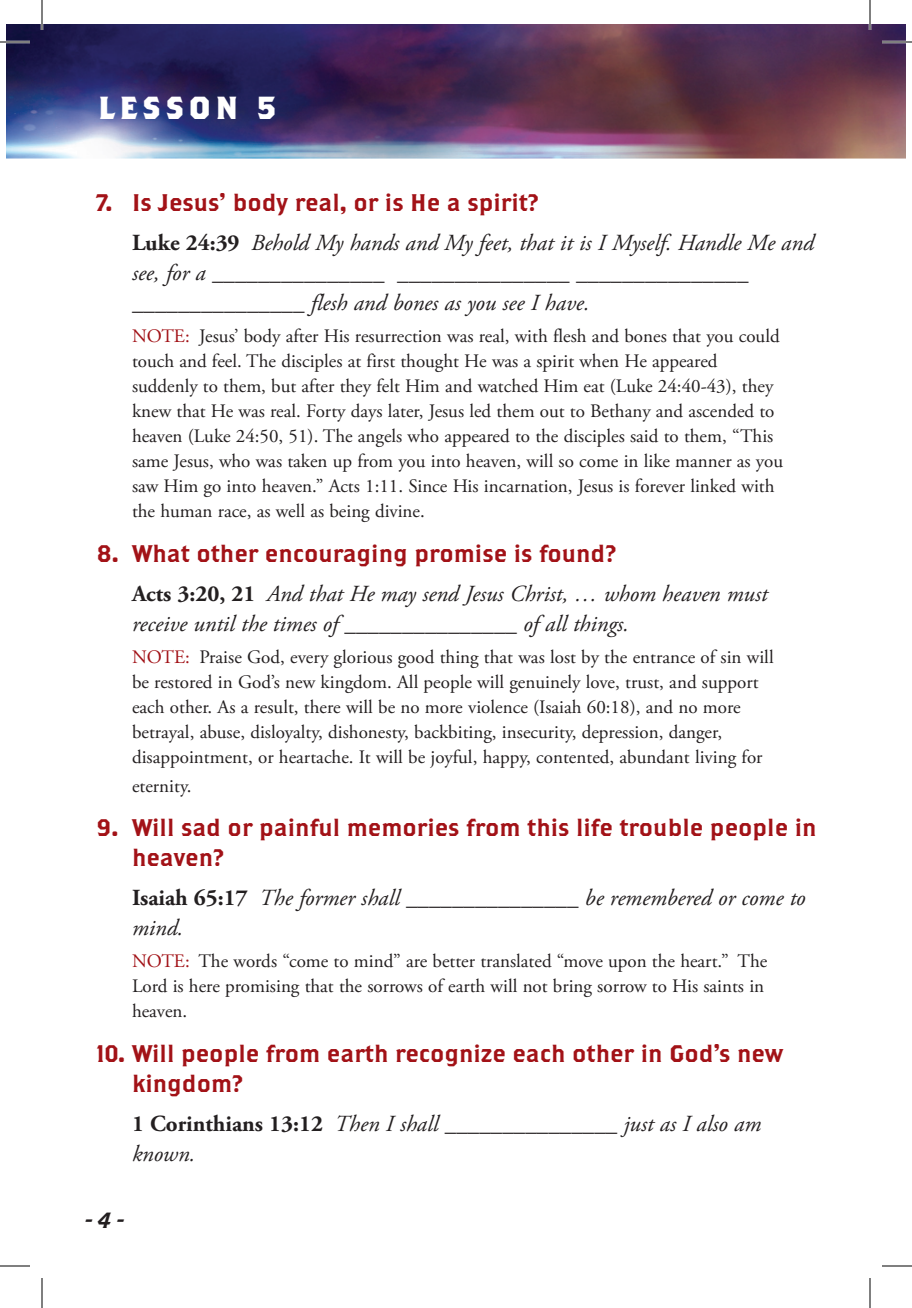
<style>
.page{position:relative;width:912px;height:1308px;background:#fff}
.page>*{position:absolute;margin:0;border:0;box-sizing:border-box;transform-origin:0 0}
.t1{font:700 31.8px "Brothers OT";letter-spacing:.15em;color:#fff}
.QUESTION{font:24px/30px "Brothers OT";color:#a21217}
.VERSES{font:italic 23px/30px "Adobe Garamond Pro";color:#231f20}
.t2{font:22px "Brothers OT Super Slant";color:#231f20}
.NOTE{font:19px/25px "Adobe Garamond Pro";color:#231f20}
.s1{font-weight:700;font-style:normal}
.s2{color:#a21217}
</style>
<div class="page">
<img style="left:6px;top:24px;width:900px;height:134px">
<hr style="left:0;top:41px;width:30px;height:2px;background:#fff">
<hr style="left:882px;top:41px;width:30px;height:2px;background:#fff">
<hr style="left:41px;top:0;width:2px;height:30px;background:#fff">
<hr style="left:869px;top:0;width:2px;height:30px;background:#fff">
<hr style="left:0;top:42px;width:30px;height:1px;background:#000">
<hr style="left:882px;top:42px;width:30px;height:1px;background:#000">
<hr style="left:0;top:1266px;width:30px;height:1px;background:#000">
<hr style="left:882px;top:1266px;width:30px;height:1px;background:#000">
<hr style="left:42px;top:0;width:1px;height:30px;background:#000">
<hr style="left:42px;top:1278px;width:1px;height:30px;background:#000">
<hr style="left:870px;top:0;width:1px;height:30px;background:#000">
<hr style="left:870px;top:1278px;width:1px;height:30px;background:#000">
<p class="t1" style="left:98px;top:93px;width:180px">LESSON 5</p>
<p class="QUESTION" style="left:96px;top:189px;width:444px">7. Is Jesus’ body real, or is He a spirit?</p>
<p class="VERSES" style="left:132px;top:229px;width:683px"><span class="s1">Luke 24:39</span> Behold My hands and My feet, that it is I Myself. Handle Me and see, for a _______________ _______________ _______________ _______________ flesh and bones as you see I have.</p>
<p class="NOTE" style="left:132px;top:325px;width:653px"><span class="s2">NOTE:</span> Jesus’ body after His resurrection was real, with flesh and bones that you could touch and feel. The disciples at first thought He was a spirit when He appeared suddenly to them, but after they felt Him and watched Him eat (Luke 24:40-43), they knew that He was real. Forty days later, Jesus led them out to Bethany and ascended to heaven (Luke 24:50, 51). The angels who appeared to the disciples said to them, “This same Jesus, who was taken up from you into heaven, will so come in like manner as you saw Him go into heaven.” Acts 1:11. Since His incarnation, Jesus is forever linked with the human race, as well as being divine.</p>
<p class="QUESTION" style="left:96px;top:540px;width:521px">8. What other encouraging promise is found?</p>
<p class="VERSES" style="left:132px;top:579px;width:637px"><span class="s1">Acts 3:20, 21</span> And that He may send Jesus Christ, … whom heaven must receive until the times of _______________ of all things.</p>
<p class="NOTE" style="left:132px;top:645px;width:643px"><span class="s2">NOTE:</span> Praise God, every glorious good thing that was lost by the entrance of sin will be restored in God’s new kingdom. All people will genuinely love, trust, and support each other. As a result, there will be no more violence (Isaiah 60:18), and no more betrayal, abuse, disloyalty, dishonesty, backbiting, insecurity, depression, danger, disappointment, or heartache. It will be joyful, happy, contented, abundant living for</p>
<p class="NOTE" style="left:132px;top:774px;width:61px">eternity.</p>
<p class="QUESTION" style="left:132px;top:814px;width:686px;text-indent:-36px">9. Will sad or painful memories from this life trouble people in heaven?</p>
<p class="VERSES" style="left:132px;top:884px;width:675px"><span class="s1">Isaiah 65:17</span> The former shall _______________ be remembered or come to mind.</p>
<p class="NOTE" style="left:132px;top:950px;width:637px"><span class="s2">NOTE:</span> The words “come to mind” are better translated “move upon the heart.” The<br>Lord is here promising that the sorrows of earth will not bring sorrow to His saints in heaven.</p>
<p class="QUESTION" style="left:132px;top:1040px;width:653px;text-indent:-36px">10. Will people from earth recognize each other in God’s new kingdom?</p>
<p class="VERSES" style="left:132px;top:1109px;width:631px"><span class="s1">1 Corinthians 13:12</span> Then I shall _______________ just as I also am known.</p>
<p class="t2" style="left:85px;top:1210px;width:41px">- 4 -</p>
</div>
